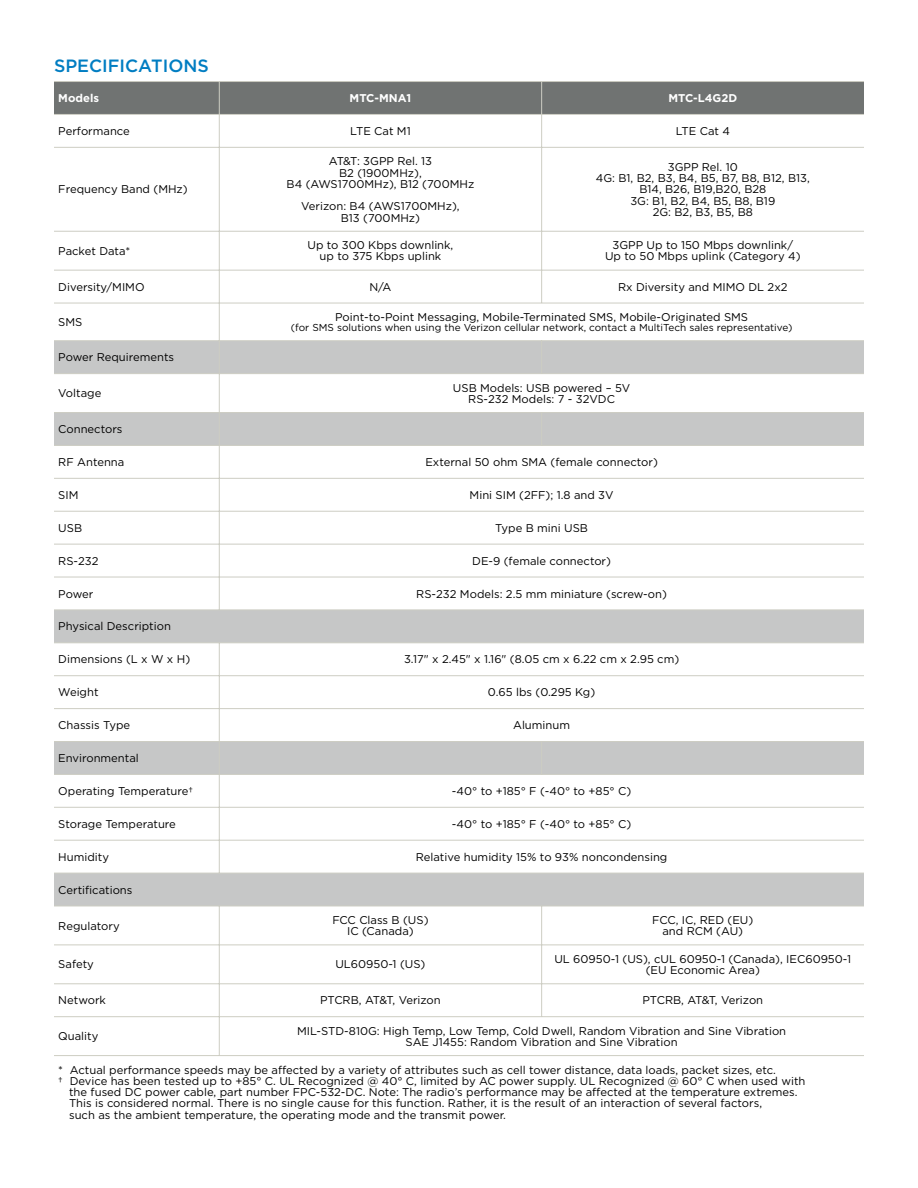
<style>
.page{position:relative;width:918px;height:1188px;background:#fff}
.page>*{position:absolute;margin:0;border:0;box-sizing:border-box;transform-origin:0 0}
.t1{font:500 17.7px "Gotham";color:#007dc2}
.t2{font:11.25px/11.2px "Gotham";color:#000;text-align:center}
.t3{font:700 11.25px "Gotham";color:#fff}
.t4{font:10.05px "Gotham";color:#000}
</style>
<div class="page">
<div style="left:54px;top:82px;width:810px;height:32px;background:#707372"></div>
<svg style="left:54px;top:341px;width:810px;height:565px"></svg>
<hr style="left:219px;top:82px;width:1px;height:528px;background:#cdcdc3">
<hr style="left:541px;top:82px;width:1px;height:221px;background:#cdcdc3">
<hr style="left:541px;top:341px;width:1px;height:33px;background:#cdcdc3">
<hr style="left:541px;top:413px;width:1px;height:32px;background:#cdcdc3">
<hr style="left:219px;top:643px;width:1px;height:230px;background:#cdcdc3">
<hr style="left:541px;top:742px;width:1px;height:32px;background:#cdcdc3">
<hr style="left:219px;top:906px;width:1px;height:150px;background:#cdcdc3">
<hr style="left:541px;top:906px;width:1px;height:111px;background:#cdcdc3">
<hr style="left:54px;top:81px;width:810px;height:1px;background:#cdcdc3">
<hr style="left:54px;top:114px;width:810px;height:1px;background:#cdcdc3">
<hr style="left:54px;top:147px;width:810px;height:1px;background:#cdcdc3">
<hr style="left:54px;top:231px;width:810px;height:1px;background:#cdcdc3">
<hr style="left:54px;top:270px;width:810px;height:1px;background:#cdcdc3">
<hr style="left:54px;top:303px;width:810px;height:1px;background:#cdcdc3">
<hr style="left:54px;top:340px;width:810px;height:1px;background:#cdcdc3">
<hr style="left:54px;top:373px;width:810px;height:1px;background:#cdcdc3">
<hr style="left:54px;top:412px;width:810px;height:1px;background:#cdcdc3">
<hr style="left:54px;top:445px;width:810px;height:1px;background:#cdcdc3">
<hr style="left:54px;top:478px;width:810px;height:1px;background:#cdcdc3">
<hr style="left:54px;top:511px;width:810px;height:1px;background:#cdcdc3">
<hr style="left:54px;top:544px;width:810px;height:1px;background:#cdcdc3">
<hr style="left:54px;top:577px;width:810px;height:1px;background:#cdcdc3">
<hr style="left:54px;top:610px;width:810px;height:1px;background:#cdcdc3">
<hr style="left:54px;top:642px;width:810px;height:1px;background:#cdcdc3">
<hr style="left:54px;top:675px;width:810px;height:1px;background:#cdcdc3">
<hr style="left:54px;top:708px;width:810px;height:1px;background:#cdcdc3">
<hr style="left:54px;top:741px;width:810px;height:1px;background:#cdcdc3">
<hr style="left:54px;top:774px;width:810px;height:1px;background:#cdcdc3">
<hr style="left:54px;top:807px;width:810px;height:1px;background:#cdcdc3">
<hr style="left:54px;top:840px;width:810px;height:1px;background:#cdcdc3">
<hr style="left:54px;top:873px;width:810px;height:1px;background:#cdcdc3">
<hr style="left:54px;top:906px;width:810px;height:1px;background:#cdcdc3">
<hr style="left:54px;top:945px;width:810px;height:1px;background:#cdcdc3">
<hr style="left:54px;top:983px;width:810px;height:1px;background:#cdcdc3">
<hr style="left:54px;top:1016px;width:810px;height:1px;background:#cdcdc3">
<hr style="left:54px;top:1055px;width:810px;height:1px;background:#cdcdc3">
<h1 class="t1" style="left:54px;top:58px;width:156px">SPECIFICATIONS</h1>
<p class="t3" style="left:58px;top:93px;width:42px">Models</p>
<p class="t3" style="left:350px;top:93px;width:63px">MTC-MNA1</p>
<p class="t3" style="left:668px;top:93px;width:70px">MTC-L4G2D</p>
<p class="t2" style="left:58px;top:126px;width:73px">Performance</p>
<p class="t2" style="left:350px;top:126px;width:62px">LTE Cat M1</p>
<p class="t2" style="left:676px;top:126px;width:56px">LTE Cat 4</p>
<p class="t2" style="left:58px;top:184px;width:131px">Frequency Band (MHz)</p>
<p class="t2" style="left:287px;top:156px;width:189px">AT&amp;T: 3GPP Rel. 13<br>B2 (1900MHz),<br>B4 (AWS1700MHz), B12 (700MHz</p>
<p class="t2" style="left:301px;top:201px;width:160px">Verizon: B4 (AWS1700MHz),<br>B13 (700MHz)</p>
<p class="t2" style="left:596px;top:162px;width:215px">3GPP Rel. 10<br>4G: B1, B2, B3, B4, B5, B7, B8, B12, B13,<br>B14, B26, B19,B20, B28<br>3G: B1, B2, B4, B5, B8, B19<br>2G: B2, B3, B5, B8</p>
<p class="t2" style="left:58px;top:246px;width:74px">Packet Data*</p>
<p class="t2" style="left:308px;top:240px;width:147px">Up to 300 Kbps downlink, up to 375 Kbps uplink</p>
<p class="t2" style="left:605px;top:240px;width:197px">3GPP Up to 150 Mbps downlink/<br>Up to 50 Mbps uplink (Category 4)</p>
<p class="t2" style="left:58px;top:282px;width:88px">Diversity/MIMO</p>
<p class="t2" style="left:369px;top:282px;width:24px">N/A</p>
<p class="t2" style="left:618px;top:282px;width:171px">Rx Diversity and MIMO DL 2x2</p>
<p class="t2" style="left:58px;top:317px;width:26px">SMS</p>
<p class="t2" style="left:335px;top:312px;width:415px">Point-to-Point Messaging, Mobile-Terminated SMS, Mobile-Originated SMS</p>
<p class="t4" style="left:291px;top:323px;width:503px">(for SMS solutions when using the Verizon cellular network, contact a MultiTech sales representative)</p>
<p class="t2" style="left:58px;top:352px;width:117px">Power Requirements</p>
<p class="t2" style="left:58px;top:388px;width:45px">Voltage</p>
<p class="t2" style="left:453px;top:383px;width:179px">USB Models: USB powered – 5V<br>RS-232 Models: 7 - 32VDC</p>
<p class="t2" style="left:58px;top:424px;width:66px">Connectors</p>
<p class="t2" style="left:58px;top:457px;width:68px">RF Antenna</p>
<p class="t2" style="left:425px;top:457px;width:234px">External 50 ohm SMA (female connector)</p>
<p class="t2" style="left:58px;top:490px;width:22px">SIM</p>
<p class="t2" style="left:470px;top:490px;width:145px">Mini SIM (2FF); 1.8 and 3V</p>
<p class="t2" style="left:58px;top:523px;width:25px">USB</p>
<p class="t2" style="left:495px;top:523px;width:94px">Type B mini USB</p>
<p class="t2" style="left:58px;top:556px;width:42px">RS-232</p>
<p class="t2" style="left:472px;top:556px;width:140px">DE-9 (female connector)</p>
<p class="t2" style="left:58px;top:589px;width:37px">Power</p>
<p class="t2" style="left:416px;top:589px;width:252px">RS-232 Models: 2.5 mm miniature (screw-on)</p>
<p class="t2" style="left:58px;top:621px;width:114px">Physical Description</p>
<p class="t2" style="left:58px;top:654px;width:133px">Dimensions (L x W x H)</p>
<p class="t2" style="left:404px;top:654px;width:277px">3.17" x 2.45" x 1.16" (8.05 cm x 6.22 cm x 2.95 cm)</p>
<p class="t2" style="left:58px;top:687px;width:42px">Weight</p>
<p class="t2" style="left:488px;top:687px;width:109px">0.65 lbs (0.295 Kg)</p>
<p class="t2" style="left:58px;top:720px;width:73px">Chassis Type</p>
<p class="t2" style="left:513px;top:720px;width:58px">Aluminum</p>
<p class="t2" style="left:58px;top:753px;width:82px">Environmental</p>
<p class="t2" style="left:58px;top:786px;width:136px">Operating Temperature†</p>
<p class="t2" style="left:452px;top:786px;width:181px">-40° to +185° F (-40° to +85° C)</p>
<p class="t2" style="left:58px;top:819px;width:119px">Storage Temperature</p>
<p class="t2" style="left:452px;top:819px;width:181px">-40° to +185° F (-40° to +85° C)</p>
<p class="t2" style="left:58px;top:852px;width:52px">Humidity</p>
<p class="t2" style="left:416px;top:852px;width:253px">Relative humidity 15% to 93% noncondensing</p>
<p class="t2" style="left:58px;top:885px;width:76px">Certifications</p>
<p class="t2" style="left:58px;top:921px;width:63px">Regulatory</p>
<p class="t2" style="left:332px;top:915px;width:98px">FCC Class B (US)<br>IC (Canada)</p>
<p class="t2" style="left:652px;top:915px;width:103px">FCC, IC, RED (EU) and RCM (AU)</p>
<p class="t2" style="left:58px;top:959px;width:37px">Safety</p>
<p class="t2" style="left:335px;top:959px;width:92px">UL60950-1 (US)</p>
<p class="t2" style="left:554px;top:954px;width:298px">UL 60950-1 (US), cUL 60950-1 (Canada), IEC60950-1 (EU Economic Area)</p>
<p class="t2" style="left:58px;top:995px;width:49px">Network</p>
<p class="t2" style="left:320px;top:995px;width:122px">PTCRB, AT&amp;T, Verizon</p>
<p class="t2" style="left:642px;top:995px;width:122px">PTCRB, AT&amp;T, Verizon</p>
<p class="t2" style="left:58px;top:1031px;width:42px">Quality</p>
<p class="t2" style="left:297px;top:1026px;width:491px">MIL-STD-810G: High Temp, Low Temp, Cold Dwell, Random Vibration and Sine Vibration<br>SAE J1455: Random Vibration and Sine Vibration</p>
<p class="t2" style="left:58px;top:1065px;width:719px">* Actual performance speeds may be affected by a variety of attributes such as cell tower distance, data loads, packet sizes, etc.</p>
<p class="t2" style="left:58px;top:1076px;width:749px">† Device has been tested up to +85° C. UL Recognized @ 40° C, limited by AC power supply. UL Recognized @ 60° C when used with</p>
<p class="t2" style="left:69px;top:1087px;width:730px">the fused DC power cable, part number FPC-532-DC. Note: The radio’s performance may be affected at the temperature extremes.</p>
<p class="t2" style="left:69px;top:1098px;width:694px">This is considered normal. There is no single cause for this function. Rather, it is the result of an interaction of several factors,</p>
<p class="t2" style="left:69px;top:1110px;width:438px">such as the ambient temperature, the operating mode and the transmit power.</p>
</div>
